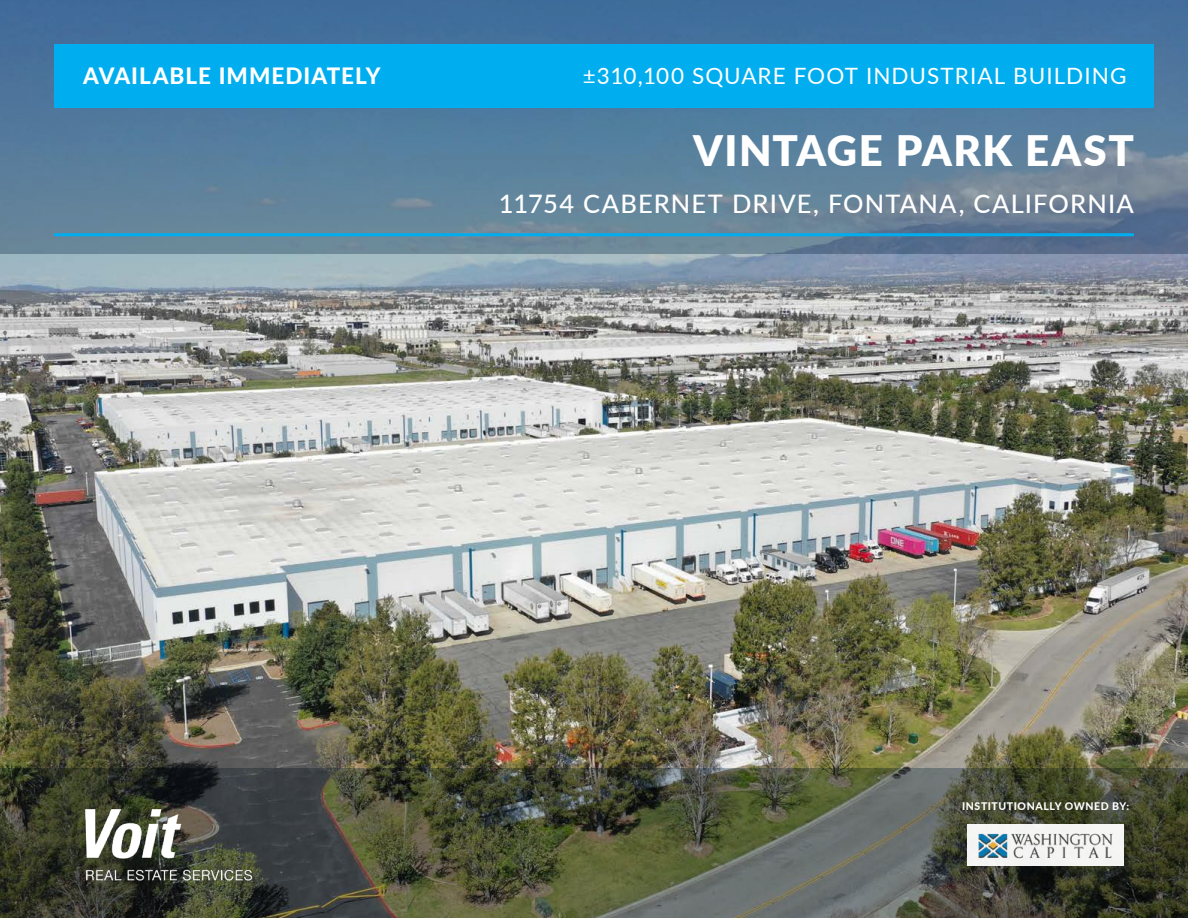
<style>
.page{position:relative;width:1188px;height:918px;background:#fff}
.page>*{position:absolute;margin:0;border:0;box-sizing:border-box;transform-origin:0 0}
.t1{font:900 42px "Lato";letter-spacing:.035em;color:#fff}
.t2{font:500 25.5px "Lato";letter-spacing:.05em;color:#fff}
.t3{font:22.5px "Lato";letter-spacing:.045em;color:#fff}
.t4{font:800 22.5px "Lato";letter-spacing:.045em;color:#fff}
.t5{font:800 10.5px "Lato";letter-spacing:.055em;color:#fff}
</style>
<div class="page">
<img style="left:0;top:254px;width:1188px;height:514px">
<svg style="left:0;top:768px;width:1188px;height:150px;background:#4a4e3d"></svg>
<svg style="left:0;top:0;width:1188px;height:254px;background:#577c9b"></svg>
<hr style="left:54px;top:233px;width:1080px;height:3px;background:#00aeef">
<div style="left:54px;top:44px;width:1099px;height:64px;background:#00aeef"></div>
<img style="left:71px;top:803px;width:195px;height:83px">
<img style="left:967px;top:824px;width:157px;height:41px">
<p class="t4" style="left:83px;top:59px;width:299px">AVAILABLE IMMEDIATELY</p>
<p class="t3" style="left:583px;top:60px;width:545px">±310,100 SQUARE FOOT INDUSTRIAL BUILDING</p>
<h1 class="t1" style="left:693px;top:119px;width:442px">VINTAGE PARK EAST</h1>
<p class="t2" style="left:499px;top:185px;width:637px">11754 CABERNET DRIVE, FONTANA, CALIFORNIA</p>
<p class="t5" style="left:962px;top:799px;width:169px">INSTITUTIONALLY OWNED BY:</p>
</div>
